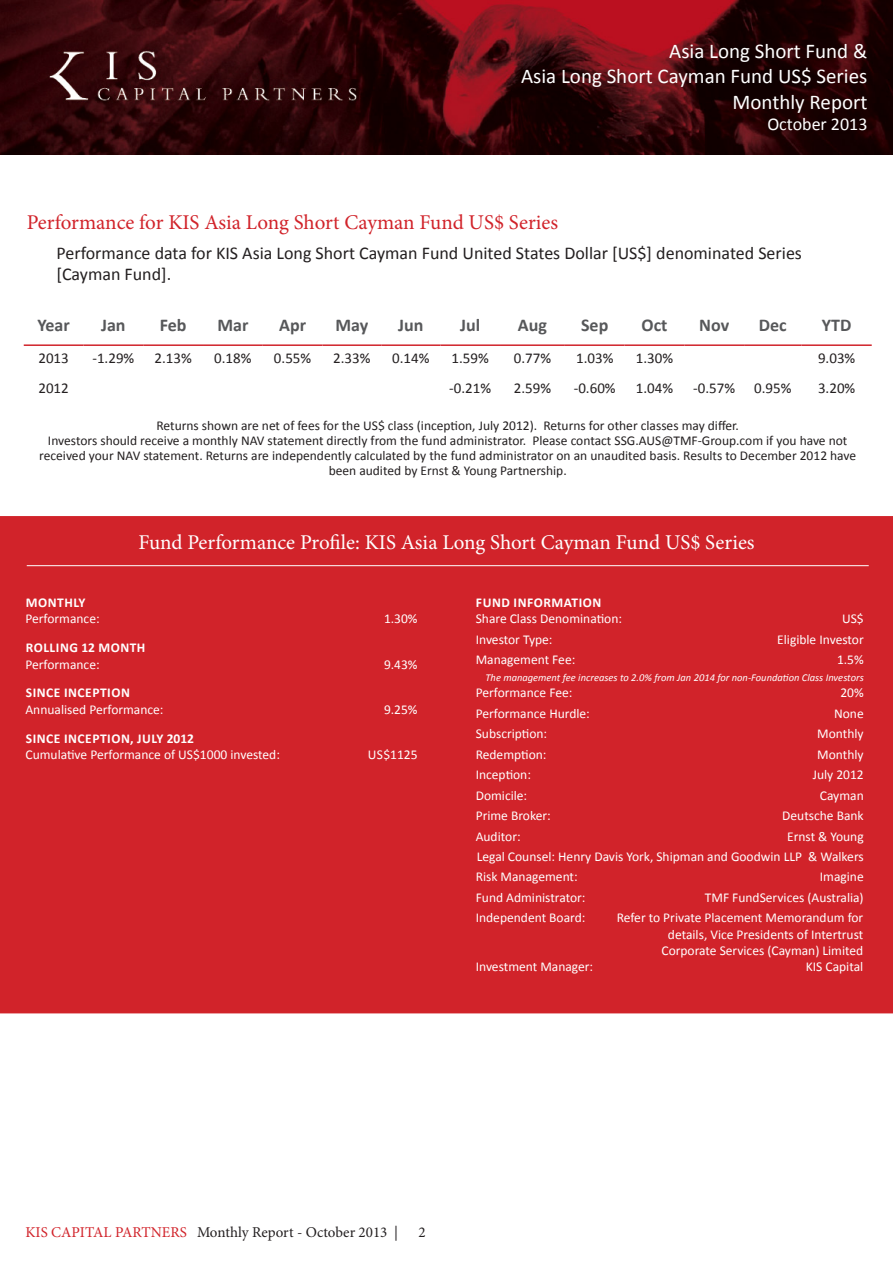
<style>
.page{position:relative;width:893px;height:1263px;background:#fff}
.page>*{position:absolute;margin:0;border:0;box-sizing:border-box;transform-origin:0 0}
.t1{font:21px/25.2px "Calibri";color:#fff;text-align:right}
.Heading_White{font:21px "Minion Pro";letter-spacing:-.005em;color:#fff}
.Heading{font:21px "Minion Pro";color:#d1232a}
.Paragraph_Text{font:18px/21.6px "Calibri";color:#231f20}
.Table_Header{font:700 18px "Calibri";color:#57585a}
.t2{font:18px "Calibri";color:#fff}
.t3{font:15px "Calibri";color:#231f20}
.t4{font:15px "Minion Pro";color:#231f20}
.Profile_Text{font:13.5px/16.2px "Calibri";color:#fff;text-align:right}
.Fine_print{font:13.5px/15px "Calibri";color:#231f20;text-align:center}
.Profile_Heading_1{font:13.5px/16.2px "Calibri";color:#fff}
.Profile_Heading_1-2{font:700 13.5px "Calibri";letter-spacing:.04em;color:#fff}
.Profile_Text-2{font:italic 10.5px "Calibri";color:#fff}
.s1{font-weight:700}
.s2{color:#d1232a}
</style>
<div class="page">
<div style="left:0;top:516px;width:893px;height:498px;background:#d1232a"></div>
<img style="left:0;top:0;width:893px;height:154px">
<hr style="left:24px;top:344px;width:59px;height:2px;background:#d1232a">
<hr style="left:83px;top:344px;width:60px;height:2px;background:#d1232a">
<hr style="left:143px;top:344px;width:60px;height:2px;background:#d1232a">
<hr style="left:203px;top:344px;width:60px;height:2px;background:#d1232a">
<hr style="left:263px;top:344px;width:59px;height:2px;background:#d1232a">
<hr style="left:322px;top:344px;width:59px;height:2px;background:#d1232a">
<hr style="left:381px;top:344px;width:59px;height:2px;background:#d1232a">
<hr style="left:440px;top:344px;width:60px;height:2px;background:#d1232a">
<hr style="left:500px;top:344px;width:65px;height:2px;background:#d1232a">
<hr style="left:565px;top:344px;width:60px;height:2px;background:#d1232a">
<hr style="left:625px;top:344px;width:59px;height:2px;background:#d1232a">
<hr style="left:684px;top:344px;width:60px;height:2px;background:#d1232a">
<hr style="left:744px;top:344px;width:58px;height:2px;background:#d1232a">
<hr style="left:802px;top:344px;width:70px;height:2px;background:#d1232a">
<hr style="left:27px;top:565px;width:842px;height:1px;background:#fff">
<p class="t1" style="left:521px;top:39px;width:348px">Asia Long Short Fund &amp;<br>Asia Long Short Cayman Fund US$ Series</p>
<p class="t1" style="left:732px;top:89px;width:136px">Monthly Report</p>
<p class="t2" style="left:767px;top:113px;width:102px">October 2013</p>
<p class="Heading" style="left:27px;top:208px;width:533px">Performance for KIS Asia Long Short Cayman Fund US$ Series</p>
<p class="Paragraph_Text" style="left:57px;top:242px;width:747px">Performance data for KIS Asia Long Short Cayman Fund United States Dollar [US$] denominated Series [Cayman Fund].</p>
<p class="Table_Header" style="left:37px;top:313px;width:34px">Year</p>
<p class="Table_Header" style="left:101px;top:313px;width:26px">Jan</p>
<p class="Table_Header" style="left:160px;top:313px;width:28px">Feb</p>
<p class="Table_Header" style="left:217px;top:313px;width:33px">Mar</p>
<p class="Table_Header" style="left:279px;top:313px;width:28px">Apr</p>
<p class="Table_Header" style="left:335px;top:313px;width:34px">May</p>
<p class="Table_Header" style="left:398px;top:313px;width:27px">Jun</p>
<p class="Table_Header" style="left:460px;top:313px;width:22px">Jul</p>
<p class="Table_Header" style="left:518px;top:313px;width:31px">Aug</p>
<p class="Table_Header" style="left:581px;top:313px;width:29px">Sep</p>
<p class="Table_Header" style="left:641px;top:313px;width:27px">Oct</p>
<p class="Table_Header" style="left:699px;top:313px;width:32px">Nov</p>
<p class="Table_Header" style="left:759px;top:313px;width:29px">Dec</p>
<p class="Table_Header" style="left:822px;top:313px;width:31px">YTD</p>
<p class="t3" style="left:38px;top:349px;width:32px">2013</p>
<p class="t3" style="left:92px;top:349px;width:43px">-1.29%</p>
<p class="t3" style="left:154px;top:349px;width:39px">2.13%</p>
<p class="t3" style="left:214px;top:349px;width:39px">0.18%</p>
<p class="t3" style="left:274px;top:349px;width:39px">0.55%</p>
<p class="t3" style="left:333px;top:349px;width:39px">2.33%</p>
<p class="t3" style="left:392px;top:349px;width:39px">0.14%</p>
<p class="t3" style="left:452px;top:349px;width:39px">1.59%</p>
<p class="t3" style="left:514px;top:349px;width:39px">0.77%</p>
<p class="t3" style="left:576px;top:349px;width:39px">1.03%</p>
<p class="t3" style="left:636px;top:349px;width:39px">1.30%</p>
<p class="t3" style="left:818px;top:349px;width:39px">9.03%</p>
<p class="t3" style="left:38px;top:379px;width:32px">2012</p>
<p class="t3" style="left:449px;top:379px;width:43px">-0.21%</p>
<p class="t3" style="left:514px;top:379px;width:39px">2.59%</p>
<p class="t3" style="left:574px;top:379px;width:43px">-0.60%</p>
<p class="t3" style="left:636px;top:379px;width:39px">1.04%</p>
<p class="t3" style="left:693px;top:379px;width:43px">-0.57%</p>
<p class="t3" style="left:754px;top:379px;width:39px">0.95%</p>
<p class="t3" style="left:818px;top:379px;width:39px">3.20%</p>
<p class="Fine_print" style="left:156px;top:418px;width:584px">Returns shown are net of fees for the US$ class (inception, July 2012). Returns for other classes may differ.</p>
<p class="Fine_print" style="left:39px;top:433px;width:818px">Investors should receive a monthly NAV statement directly from the fund administrator. Please contact SSG.AUS@TMF-Group.com if you have not received your NAV statement. Returns are independently calculated by the fund administrator on an unaudited basis. Results to December 2012 have been audited by Ernst &amp; Young Partnership.</p>
<p class="Heading_White" style="left:138px;top:528px;width:618px">Fund Performance Profile: KIS Asia Long Short Cayman Fund US$ Series</p>
<p class="Profile_Heading_1-2" style="left:26px;top:594px;width:61px">MONTHLY</p>
<p class="Profile_Text" style="left:26px;top:611px;width:76px">Performance:</p>
<p class="Profile_Text" style="left:384px;top:611px;width:35px">1.30%</p>
<p class="Profile_Heading_1-2" style="left:26px;top:639px;width:121px">ROLLING 12 MONTH</p>
<p class="Profile_Text" style="left:26px;top:656px;width:76px">Performance:</p>
<p class="Profile_Text" style="left:384px;top:656px;width:35px">9.43%</p>
<p class="Profile_Heading_1-2" style="left:26px;top:684px;width:106px">SINCE INCEPTION</p>
<p class="Profile_Text" style="left:26px;top:701px;width:140px">Annualised Performance:</p>
<p class="Profile_Text" style="left:384px;top:701px;width:35px">9.25%</p>
<p class="Profile_Heading_1" style="left:26px;top:730px;width:256px"><span class="s1">SINCE INCEPTION, JULY 2012<br></span>Cumulative Performance of US$1000 invested:</p>
<p class="Profile_Heading_1" style="left:368px;top:746px;width:51px">US$1125</p>
<p class="Profile_Heading_1-2" style="left:476px;top:594px;width:127px">FUND INFORMATION</p>
<p class="Profile_Text" style="left:476px;top:611px;width:148px">Share Class Denomination:</p>
<p class="Profile_Text" style="left:842px;top:611px;width:23px">US$</p>
<p class="Profile_Text" style="left:476px;top:631px;width:78px">Investor Type:</p>
<p class="Profile_Text" style="left:777px;top:631px;width:88px">Eligible Investor</p>
<p class="Profile_Text" style="left:476px;top:652px;width:101px">Management Fee:</p>
<p class="Profile_Text" style="left:837px;top:652px;width:28px">1.5%</p>
<p class="Profile_Text-2" style="left:485px;top:670px;width:380px">The management fee increases to 2.0% from Jan 2014 for non-Foundation Class Investors</p>
<p class="Profile_Text" style="left:476px;top:685px;width:98px">Performance Fee:</p>
<p class="Profile_Text" style="left:840px;top:685px;width:25px">20%</p>
<p class="Profile_Text" style="left:476px;top:705px;width:116px">Performance Hurdle:</p>
<p class="Profile_Text" style="left:834px;top:705px;width:31px">None</p>
<p class="Profile_Text" style="left:476px;top:726px;width:73px">Subscription:</p>
<p class="Profile_Text" style="left:817px;top:726px;width:48px">Monthly</p>
<p class="Profile_Text" style="left:476px;top:746px;width:72px">Redemption:</p>
<p class="Profile_Text" style="left:817px;top:746px;width:48px">Monthly</p>
<p class="Profile_Text" style="left:476px;top:767px;width:57px">Inception:</p>
<p class="Profile_Text" style="left:813px;top:767px;width:53px">July 2012</p>
<p class="Profile_Text" style="left:476px;top:787px;width:53px">Domicile:</p>
<p class="Profile_Text" style="left:820px;top:787px;width:45px">Cayman</p>
<p class="Profile_Text" style="left:476px;top:807px;width:77px">Prime Broker:</p>
<p class="Profile_Text" style="left:782px;top:807px;width:83px">Deutsche Bank</p>
<p class="Profile_Text" style="left:476px;top:828px;width:46px">Auditor:</p>
<p class="Profile_Text" style="left:787px;top:828px;width:78px">Ernst &amp; Young</p>
<p class="Profile_Text" style="left:477px;top:848px;width:388px">Legal Counsel: Henry Davis York, Shipman and Goodwin LLP &amp; Walkers</p>
<p class="Profile_Text" style="left:476px;top:869px;width:104px">Risk Management:</p>
<p class="Profile_Text" style="left:820px;top:869px;width:45px">Imagine</p>
<p class="Profile_Text" style="left:476px;top:889px;width:111px">Fund Administrator:</p>
<p class="Profile_Text" style="left:705px;top:889px;width:160px">TMF FundServices (Australia)</p>
<p class="Profile_Text" style="left:476px;top:910px;width:111px">Independent Board:</p>
<p class="Profile_Text" style="left:617px;top:910px;width:248px">Refer to Private Placement Memorandum for details, Vice Presidents of Intertrust<br>Corporate Services (Cayman) Limited</p>
<p class="Profile_Text" style="left:476px;top:958px;width:119px">Investment Manager:</p>
<p class="Profile_Text" style="left:806px;top:958px;width:59px">KIS Capital</p>
<p class="t4" style="left:26px;top:1222px;width:374px"><span class="s2">KIS CAPITAL PARTNERS</span> Monthly Report - October 2013 |</p>
<p class="t4" style="left:419px;top:1222px;width:9px">2</p>
</div>
